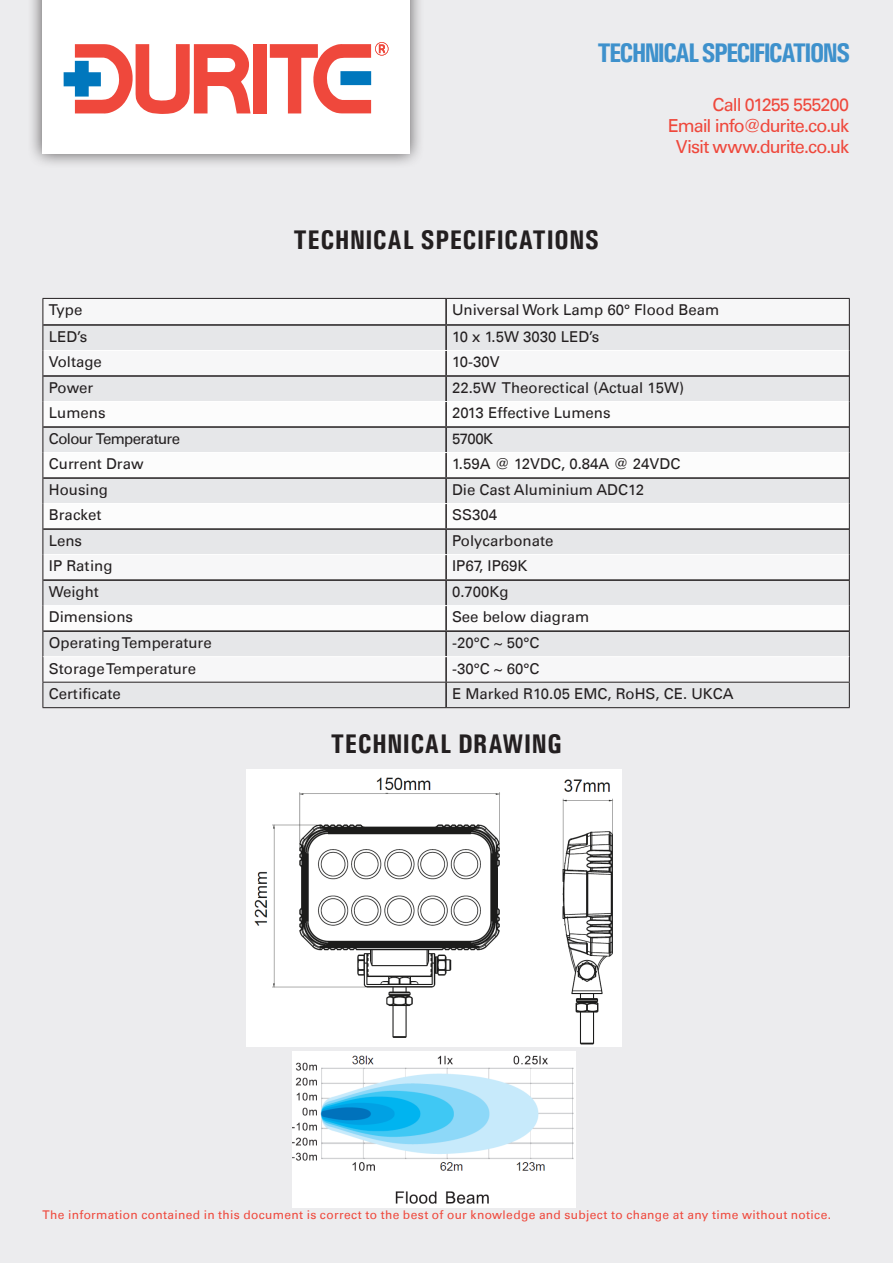
<style>
.page{position:relative;width:893px;height:1263px;background:#ececee}
.page>*{position:absolute;margin:0;border:0;box-sizing:border-box;transform-origin:0 0}
.t1{font:700 condensed 27px "Univers";letter-spacing:.015em;color:#231f20}
.t2{font:700 condensed 27px "Univers";letter-spacing:-.07em;color:#3e91cc}
.t3{font:18px "Univers Com 55 Roman";letter-spacing:-.05em;color:#ef483c}
.t4{font:15px "Univers Com 55 Roman";color:#231f20}
.t5{font:15px "Univers Com 55 Roman";letter-spacing:-.045em;color:#231f20}
.t6{font:12px "Univers Com 55 Roman";letter-spacing:.03em;color:#ef483c}
</style>
<div class="page">
<div style="left:27px;top:0;width:398px;height:169px;background:#231f20;opacity:.75"></div>
<div style="left:42px;top:0;width:367px;height:154px;background:#fff"></div>
<div style="left:253px;top:44px;width:13px;height:69px;background:#ef483c"></div>
<svg style="left:270px;top:42px;width:118px;height:71px"></svg>
<svg style="left:64px;top:44px;width:187px;height:70px"></svg>
<div style="left:44px;top:299px;width:805px;height:25px;background:#f7f7f8"></div>
<svg style="left:44px;top:326px;width:805px;height:49px"></svg>
<svg style="left:44px;top:377px;width:805px;height:330px"></svg>
<svg style="left:44px;top:402px;width:805px;height:228px;fill:#f7f7f8"></svg>
<hr style="left:445px;top:299px;width:2px;height:25px;background:#231f20">
<hr style="left:43px;top:324px;width:403px;height:2px;background:#231f20">
<hr style="left:446px;top:324px;width:403px;height:2px;background:#231f20">
<hr style="left:445px;top:326px;width:2px;height:24px;background:#231f20">
<hr style="left:445px;top:351px;width:2px;height:24px;background:#231f20">
<hr style="left:43px;top:375px;width:403px;height:2px;background:#231f20">
<hr style="left:446px;top:375px;width:403px;height:2px;background:#231f20">
<hr style="left:445px;top:377px;width:2px;height:24px;background:#231f20">
<hr style="left:445px;top:402px;width:2px;height:24px;background:#231f20">
<hr style="left:43px;top:426px;width:403px;height:2px;background:#231f20">
<hr style="left:446px;top:426px;width:403px;height:2px;background:#231f20">
<hr style="left:445px;top:428px;width:2px;height:24px;background:#231f20">
<hr style="left:445px;top:453px;width:2px;height:24px;background:#231f20">
<hr style="left:43px;top:477px;width:403px;height:2px;background:#231f20">
<hr style="left:446px;top:477px;width:403px;height:2px;background:#231f20">
<hr style="left:445px;top:479px;width:2px;height:24px;background:#231f20">
<hr style="left:445px;top:504px;width:2px;height:24px;background:#231f20">
<hr style="left:43px;top:528px;width:403px;height:2px;background:#231f20">
<hr style="left:446px;top:528px;width:403px;height:2px;background:#231f20">
<hr style="left:445px;top:530px;width:2px;height:24px;background:#231f20">
<hr style="left:445px;top:555px;width:2px;height:24px;background:#231f20">
<hr style="left:43px;top:579px;width:403px;height:2px;background:#231f20">
<hr style="left:446px;top:579px;width:403px;height:2px;background:#231f20">
<hr style="left:445px;top:581px;width:2px;height:24px;background:#231f20">
<hr style="left:445px;top:606px;width:2px;height:24px;background:#231f20">
<hr style="left:43px;top:630px;width:403px;height:2px;background:#231f20">
<hr style="left:446px;top:630px;width:403px;height:2px;background:#231f20">
<hr style="left:445px;top:632px;width:2px;height:24px;background:#231f20">
<hr style="left:445px;top:657px;width:2px;height:25px;background:#231f20">
<hr style="left:445px;top:682px;width:2px;height:25px;background:#231f20">
<hr style="left:43px;top:350px;width:403px;height:1px;background:#fff">
<hr style="left:446px;top:350px;width:403px;height:1px;background:#fff">
<hr style="left:43px;top:401px;width:403px;height:1px;background:#fff">
<hr style="left:446px;top:401px;width:403px;height:1px;background:#fff">
<hr style="left:43px;top:452px;width:403px;height:1px;background:#fff">
<hr style="left:446px;top:452px;width:403px;height:1px;background:#fff">
<hr style="left:43px;top:503px;width:403px;height:1px;background:#fff">
<hr style="left:446px;top:503px;width:403px;height:1px;background:#fff">
<hr style="left:43px;top:554px;width:403px;height:1px;background:#fff">
<hr style="left:446px;top:554px;width:403px;height:1px;background:#fff">
<hr style="left:43px;top:605px;width:403px;height:1px;background:#fff">
<hr style="left:446px;top:605px;width:403px;height:1px;background:#fff">
<hr style="left:43px;top:298px;width:403px;height:1px;background:#231f20">
<hr style="left:446px;top:298px;width:404px;height:1px;background:#231f20">
<hr style="left:43px;top:682px;width:403px;height:1px;background:#231f20">
<svg style="left:43px;top:299px;width:1px;height:408px"></svg>
<hr style="left:446px;top:682px;width:404px;height:1px;background:#231f20">
<svg style="left:849px;top:299px;width:1px;height:408px"></svg>
<hr style="left:43px;top:707px;width:403px;height:1px;background:#231f20">
<hr style="left:446px;top:707px;width:404px;height:1px;background:#231f20">
<hr style="left:43px;top:656px;width:403px;height:1px;background:#fff">
<hr style="left:446px;top:656px;width:403px;height:1px;background:#fff">
<img style="left:293px;top:1051px;width:282px;height:157px">
<img style="left:247px;top:770px;width:374px;height:277px">
<p class="t2" style="left:597px;top:37px;width:254px">TECHNICAL SPECIFICATIONS</p>
<p class="t1" style="left:294px;top:224px;width:307px">TECHNICAL SPECIFICATIONS</p>
<p class="t3" style="left:713px;top:94px;width:138px">Call 01255 555200</p>
<p class="t3" style="left:668px;top:115px;width:183px">Email info@durite.co.uk</p>
<p class="t3" style="left:676px;top:136px;width:175px">Visit www.durite.co.uk</p>
<p class="t4" style="left:49px;top:301px;width:35px">Type</p>
<p class="t4" style="left:452px;top:301px;width:269px">Universal Work Lamp 60° Flood Beam</p>
<p class="t4" style="left:49px;top:327px;width:40px">LED’s</p>
<p class="t4" style="left:452px;top:327px;width:149px">10 x 1.5W 3030 LED’s</p>
<p class="t4" style="left:49px;top:353px;width:55px">Voltage</p>
<p class="t4" style="left:452px;top:353px;width:49px">10-30V</p>
<p class="t4" style="left:49px;top:378px;width:46px">Power</p>
<p class="t4" style="left:452px;top:378px;width:233px">22.5W Theorectical (Actual 15W)</p>
<p class="t4" style="left:49px;top:404px;width:58px">Lumens</p>
<p class="t4" style="left:452px;top:404px;width:160px">2013 Effective Lumens</p>
<p class="t5" style="left:49px;top:429px;width:133px">Colour Temperature</p>
<p class="t4" style="left:452px;top:429px;width:43px">5700K</p>
<p class="t4" style="left:49px;top:455px;width:96px">Current Draw</p>
<p class="t4" style="left:452px;top:455px;width:230px">1.59A @ 12VDC, 0.84A @ 24VDC</p>
<p class="t4" style="left:49px;top:480px;width:61px">Housing</p>
<p class="t4" style="left:452px;top:480px;width:193px">Die Cast Aluminium ADC12</p>
<p class="t4" style="left:49px;top:506px;width:54px">Bracket</p>
<p class="t4" style="left:452px;top:506px;width:47px">SS304</p>
<p class="t4" style="left:49px;top:532px;width:35px">Lens</p>
<p class="t4" style="left:452px;top:532px;width:103px">Polycarbonate</p>
<p class="t4" style="left:49px;top:557px;width:65px">IP Rating</p>
<p class="t4" style="left:452px;top:557px;width:77px">IP67, IP69K</p>
<p class="t4" style="left:49px;top:583px;width:52px">Weight</p>
<p class="t4" style="left:452px;top:583px;width:58px">0.700Kg</p>
<p class="t4" style="left:49px;top:608px;width:86px">Dimensions</p>
<p class="t4" style="left:452px;top:608px;width:139px">See below diagram</p>
<p class="t4" style="left:49px;top:634px;width:164px">Operating Temperature</p>
<p class="t4" style="left:452px;top:634px;width:89px">-20°C ~ 50°C</p>
<p class="t4" style="left:49px;top:659px;width:149px">Storage Temperature</p>
<p class="t4" style="left:452px;top:659px;width:89px">-30°C ~ 60°C</p>
<p class="t4" style="left:49px;top:685px;width:74px">Certificate</p>
<p class="t4" style="left:452px;top:685px;width:283px">E Marked R10.05 EMC, RoHS, CE. UKCA</p>
<p class="t1" style="left:331px;top:727px;width:233px">TECHNICAL DRAWING</p>
<p class="t6" style="left:43px;top:1208px;width:790px">The information contained in this document is correct to the best of our knowledge and subject to change at any time without notice.</p>
</div>
